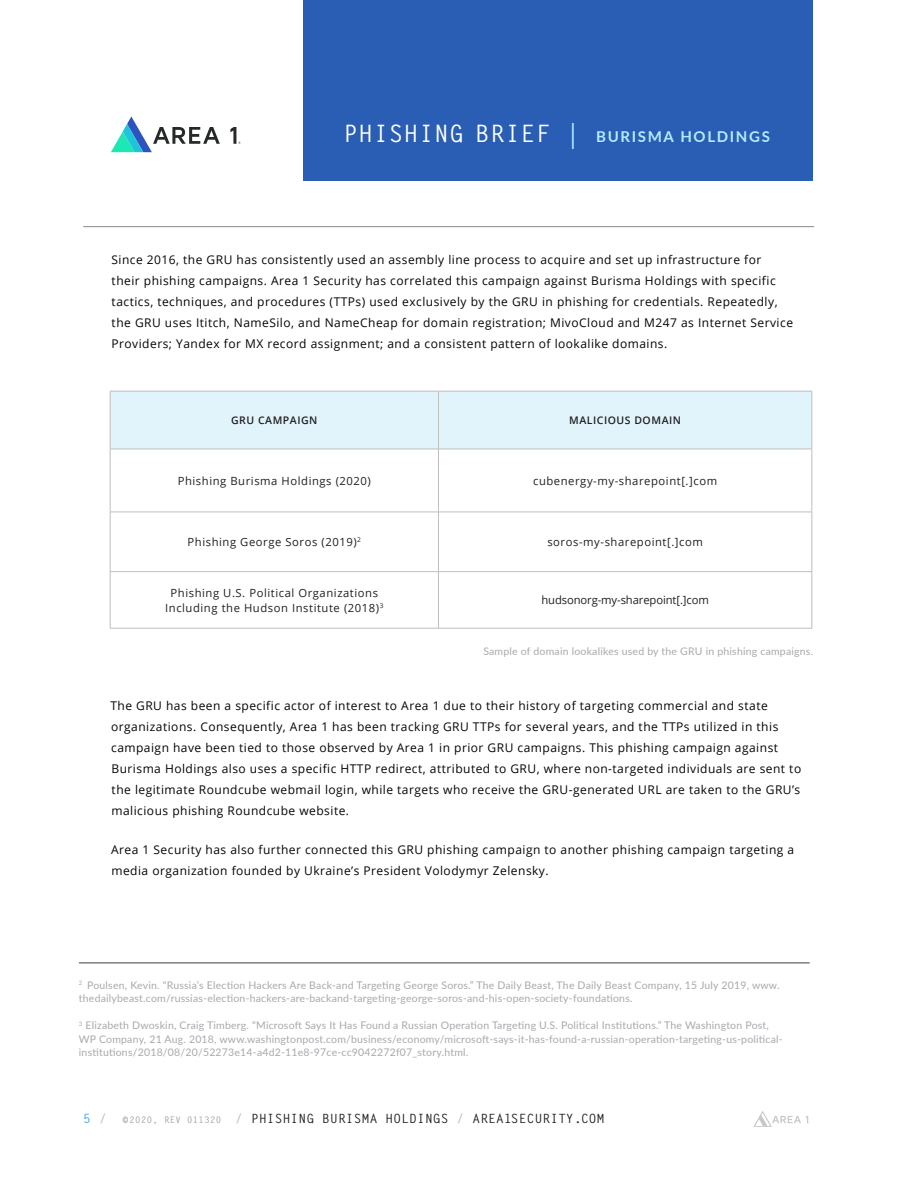
<style>
.page{position:relative;width:918px;height:1188px;background:#fff}
.page>*{position:absolute;margin:0;border:0;box-sizing:border-box;transform-origin:0 0}
.t1{font:700 15px "Lato";letter-spacing:.11em;color:#b4ecff}
.t2{font:700 12.75px "Letter Gothic Std";letter-spacing:.02em;color:#241f21}
.t3{font:700 12.75px "Letter Gothic Std";color:#48a6dc}
.body{font:12px/21px "Open Sans";letter-spacing:.04em;color:#040505}
.Body_-_black{font:11.25px/15px "Open Sans";letter-spacing:.05em;color:#231f20;text-align:center}
.Body_-_black-2{font:11.25px "Open Sans";letter-spacing:-.01em;color:#231f20}
.body-2{font:10.5px/13.5px "Lato";letter-spacing:.02em;color:#a8a9ad}
.body-3{font:600 10.5px "Open Sans";letter-spacing:.05em;color:#231f20}
.s1{font-family:"Letter Gothic Std";font-size:24px;color:#fff}
.s2{font-family:"Letter Gothic Std";font-size:24px}
.s3{color:#bababa}
.s4{font-size:9px;color:#a1a1a1}
</style>
<div class="page">
<div style="left:304px;top:0;width:509px;height:180px;background:#2a5eb4"></div>
<svg style="left:111px;top:116px;width:109px;height:36px"></svg>
<svg style="left:230px;top:127px;width:10px;height:17px"></svg>
<svg style="left:753px;top:1111px;width:57px;height:16px"></svg>
<hr style="left:83px;top:226px;width:731px;height:1px;background:#8a8a8a">
<div style="left:111px;top:392px;width:701px;height:57px;background:#e1f4fc"></div>
<hr style="left:110px;top:391px;width:328px;height:1px;background:#bfbebe">
<hr style="left:110px;top:391px;width:1px;height:58px;background:#bfbebe">
<hr style="left:438px;top:391px;width:374px;height:1px;background:#bfbebe">
<hr style="left:438px;top:391px;width:1px;height:58px;background:#bfbebe">
<hr style="left:812px;top:391px;width:1px;height:58px;background:#bfbebe">
<hr style="left:110px;top:449px;width:328px;height:1px;background:#bfbebe">
<hr style="left:110px;top:449px;width:1px;height:63px;background:#bfbebe">
<hr style="left:438px;top:449px;width:374px;height:1px;background:#bfbebe">
<hr style="left:438px;top:449px;width:1px;height:63px;background:#bfbebe">
<hr style="left:812px;top:449px;width:1px;height:63px;background:#bfbebe">
<hr style="left:110px;top:512px;width:328px;height:1px;background:#bfbebe">
<hr style="left:110px;top:512px;width:1px;height:59px;background:#bfbebe">
<hr style="left:438px;top:512px;width:374px;height:1px;background:#bfbebe">
<hr style="left:438px;top:512px;width:1px;height:59px;background:#bfbebe">
<hr style="left:812px;top:512px;width:1px;height:59px;background:#bfbebe">
<hr style="left:110px;top:571px;width:328px;height:1px;background:#bfbebe">
<hr style="left:110px;top:572px;width:1px;height:56px;background:#bfbebe">
<hr style="left:438px;top:571px;width:374px;height:1px;background:#bfbebe">
<hr style="left:438px;top:572px;width:1px;height:56px;background:#bfbebe">
<hr style="left:812px;top:572px;width:1px;height:56px;background:#bfbebe">
<hr style="left:110px;top:628px;width:328px;height:1px;background:#bfbebe">
<hr style="left:438px;top:628px;width:374px;height:1px;background:#bfbebe">
<hr style="left:79px;top:963px;width:731px;height:1px;background:#403f40">
<p class="t1" style="left:343px;top:126px;width:428px"><span class="s1">PHISHING BRIEF</span> <span class="s2">|</span> BURISMA HOLDINGS</p>
<p class="body" style="left:111px;top:249px;width:683px">Since 2016, the GRU has consistently used an assembly line process to acquire and set up infrastructure for<br>their phishing campaigns. Area 1 Security has correlated this campaign against Burisma Holdings with specific tactics, techniques, and procedures (TTPs) used exclusively by the GRU in phishing for credentials. Repeatedly, the GRU uses Ititch, NameSilo, and NameCheap for domain registration; MivoCloud and M247 as Internet Service Providers; Yandex for MX record assignment; and a consistent pattern of lookalike domains.</p>
<p class="body-3" style="left:231px;top:413px;width:88px">GRU CAMPAIGN</p>
<p class="body-3" style="left:569px;top:413px;width:113px">MALICIOUS DOMAIN</p>
<p class="Body_-_black" style="left:178px;top:473px;width:195px">Phishing Burisma Holdings (2020)</p>
<p class="Body_-_black" style="left:533px;top:473px;width:186px">cubenergy-my-sharepoint[.]com</p>
<p class="Body_-_black" style="left:188px;top:534px;width:175px">Phishing George Soros (2019)<sup>2</sup></p>
<p class="Body_-_black" style="left:547px;top:534px;width:157px">soros-my-sharepoint[.]com</p>
<p class="Body_-_black" style="left:165px;top:585px;width:220px">Phishing U.S. Political Organizations<br>Including the Hudson Institute (2018)<sup>3</sup></p>
<p class="Body_-_black-2" style="left:541px;top:592px;width:169px">hudsonorg-my-sharepoint[.]com</p>
<p class="body-2" style="left:483px;top:644px;width:331px">Sample of domain lookalikes used by the GRU in phishing campaigns.</p>
<p class="body" style="left:110px;top:695px;width:692px">The GRU has been a specific actor of interest to Area 1 due to their history of targeting commercial and state organizations. Consequently, Area 1 has been tracking GRU TTPs for several years, and the TTPs utilized in this campaign have been tied to those observed by Area 1 in prior GRU campaigns. This phishing campaign against Burisma Holdings also uses a specific HTTP redirect, attributed to GRU, where non-targeted individuals are sent to the legitimate Roundcube webmail login, while targets who receive the GRU-generated URL are taken to the GRU’s malicious phishing Roundcube website.</p>
<p class="body" style="left:111px;top:839px;width:685px">Area 1 Security has also further connected this GRU phishing campaign to another phishing campaign targeting a media organization founded by Ukraine’s President Volodymyr Zelensky.</p>
<p class="body-2" style="left:79px;top:978px;width:702px"><sup>2</sup> Poulsen, Kevin. “Russia’s Election Hackers Are Back-and Targeting George Soros.” The Daily Beast, The Daily Beast Company, 15 July 2019, www. thedailybeast.com/russias-election-hackers-are-backand-targeting-george-soros-and-his-open-society-foundations.</p>
<p class="body-2" style="left:79px;top:1018px;width:705px"><sup>3</sup> Elizabeth Dwoskin, Craig Timberg. “Microsoft Says It Has Found a Russian Operation Targeting U.S. Political Institutions.” The Washington Post,<br>WP Company, 21 Aug. 2018, www.washingtonpost.com/business/economy/microsoft-says-it-has-found-a-russian-operation-targeting-us-political&shy;institutions/2018/08/20/52273e14-a4d2-11e8-97ce-cc9042272f07_story.html.</p>
<p class="t3" style="left:83px;top:1111px;width:25px">5 <span class="s3">/</span></p>
<p class="t2" style="left:123px;top:1111px;width:483px"><span class="s4">©2020, REV 011320</span> <span class="s3">/</span> PHISHING BURISMA HOLDINGS <span class="s3">/</span> AREA1SECURITY.COM</p>
</div>
